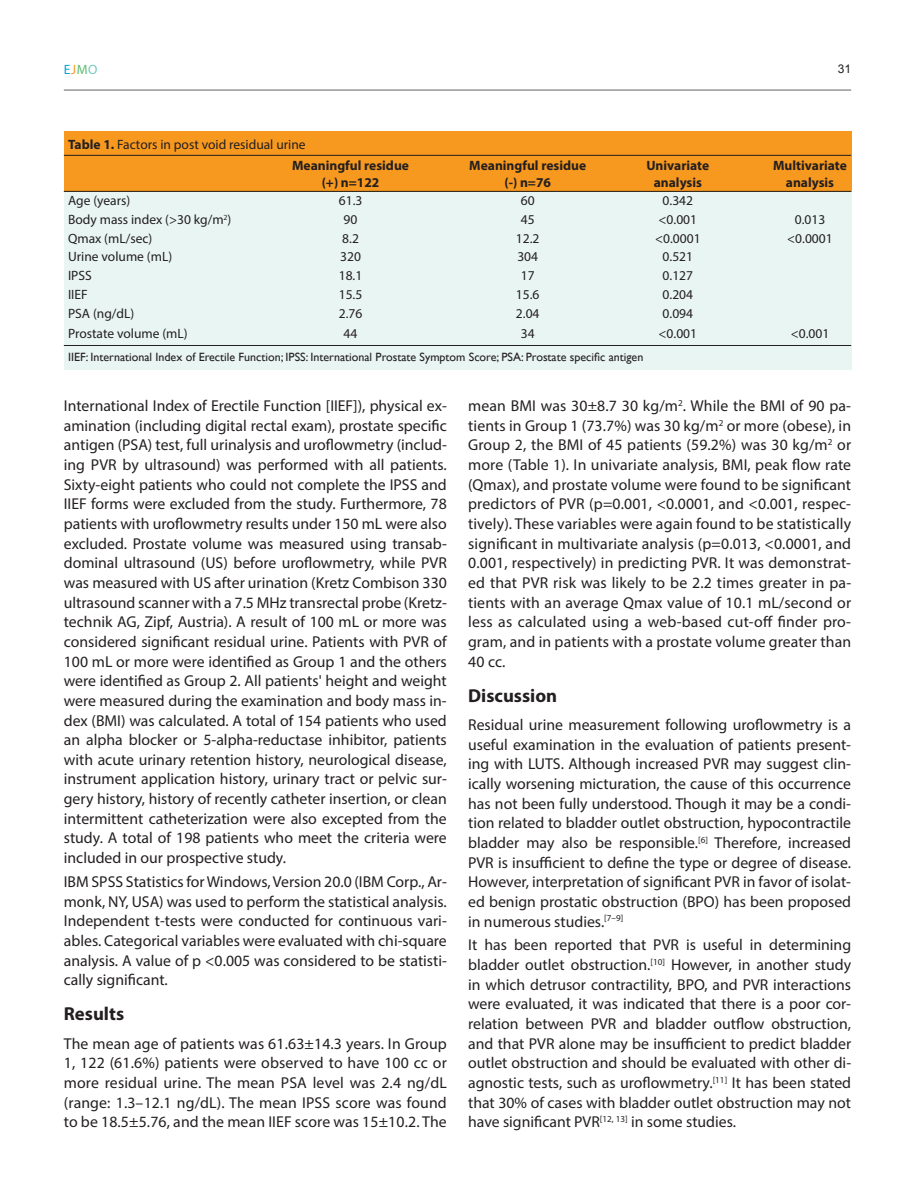
<style>
.page{position:relative;width:915px;height:1191px;background:#fff}
.page>*{position:absolute;margin:0;border:0;box-sizing:border-box;transform-origin:0 0}
.t1{font:700 18.75px "Myriad Pro";color:#231f20}
.t2{font:15.75px/19.6px "Myriad Pro";color:#231f20;text-align:justify}
.t3{font:13.5px/20.7px "Myriad Pro";color:#231f20}
.t4{font:700 13.5px "Myriad Pro";color:#231f20}
.t5{font:13.5px "Myriad Pro";color:#0aa3d4}
.t6{font:12px "Gill Sans";color:#231f20}
.t7{font:12px "Arial";color:#231f20}
.s1{color:#f7981f}
.s2{color:#5cbd71}
.s3{color:#72c9bd}
.s4{font-weight:700}
</style>
<div class="page">
<hr style="left:64px;top:89px;width:786px;height:2px;background:#939598">
<div style="left:64px;top:191px;width:786px;height:178px;background:#e9f5f3"></div>
<div style="left:64px;top:131px;width:786px;height:60px;background:#f7981f"></div>
<hr style="left:64px;top:155px;width:786px;height:1px;background:#231f20">
<hr style="left:64px;top:191px;width:786px;height:1px;background:#231f20">
<hr style="left:64px;top:345px;width:786px;height:1px;background:#231f20">
<p class="t5" style="left:64px;top:61px;width:35px">E<span class="s1">J</span><span class="s2">M</span><span class="s3">O</span></p>
<p class="t7" style="left:837px;top:60px;width:15px">31</p>
<p class="t3" style="left:292px;top:134px;width:118px;text-indent:-224px"><span class="s4">Table 1.</span> Factors in post void residual urine<br><span class="s4">Meaningful residue</span></p>
<p class="t4" style="left:469px;top:157px;width:118px">Meaningful residue</p>
<p class="t4" style="left:646px;top:157px;width:64px">Univariate</p>
<p class="t4" style="left:772px;top:157px;width:75px">Multivariate</p>
<p class="t4" style="left:321px;top:173px;width:59px">(+) n=122</p>
<p class="t4" style="left:504px;top:173px;width:48px">(-) n=76</p>
<p class="t4" style="left:653px;top:173px;width:50px">analysis</p>
<p class="t4" style="left:785px;top:173px;width:50px">analysis</p>
<p class="t3" style="left:68px;top:190px;width:64px">Age (years)</p>
<p class="t3" style="left:339px;top:190px;width:25px">61.3</p>
<p class="t3" style="left:520px;top:190px;width:15px">60</p>
<p class="t3" style="left:662px;top:190px;width:32px">0.342</p>
<p class="t3" style="left:68px;top:209px;width:165px">Body mass index (&gt;30 kg/m<sup>2</sup>)</p>
<p class="t3" style="left:343px;top:209px;width:15px">90</p>
<p class="t3" style="left:520px;top:209px;width:15px">45</p>
<p class="t3" style="left:658px;top:209px;width:40px">&lt;0.001</p>
<p class="t3" style="left:794px;top:209px;width:32px">0.013</p>
<p class="t3" style="left:68px;top:228px;width:86px">Qmax (mL/sec)</p>
<p class="t3" style="left:342px;top:228px;width:18px">8.2</p>
<p class="t3" style="left:516px;top:228px;width:25px">12.2</p>
<p class="t3" style="left:655px;top:228px;width:47px">&lt;0.0001</p>
<p class="t3" style="left:787px;top:228px;width:47px">&lt;0.0001</p>
<p class="t3" style="left:68px;top:246px;width:106px">Urine volume (mL)</p>
<p class="t3" style="left:340px;top:246px;width:22px">320</p>
<p class="t3" style="left:517px;top:246px;width:22px">304</p>
<p class="t3" style="left:662px;top:246px;width:32px">0.521</p>
<p class="t3" style="left:68px;top:265px;width:25px">IPSS</p>
<p class="t3" style="left:338px;top:265px;width:25px">18.1</p>
<p class="t3" style="left:520px;top:265px;width:15px">17</p>
<p class="t3" style="left:662px;top:265px;width:32px">0.127</p>
<p class="t3" style="left:68px;top:284px;width:21px">IIEF</p>
<p class="t3" style="left:338px;top:284px;width:25px">15.5</p>
<p class="t3" style="left:515px;top:284px;width:25px">15.6</p>
<p class="t3" style="left:662px;top:284px;width:32px">0.204</p>
<p class="t3" style="left:68px;top:302px;width:68px">PSA (ng/dL)</p>
<p class="t3" style="left:338px;top:302px;width:25px">2.76</p>
<p class="t3" style="left:515px;top:302px;width:25px">2.04</p>
<p class="t3" style="left:662px;top:302px;width:32px">0.094</p>
<p class="t3" style="left:68px;top:323px;width:121px">Prostate volume (mL)</p>
<p class="t3" style="left:343px;top:323px;width:15px">44</p>
<p class="t3" style="left:520px;top:323px;width:15px">34</p>
<p class="t3" style="left:658px;top:323px;width:40px">&lt;0.001</p>
<p class="t3" style="left:790px;top:323px;width:40px">&lt;0.001</p>
<p class="t6" style="left:68px;top:350px;width:576px">IIEF: International Index of Erectile Function; IPSS: International Prostate Symptom Score; PSA: Prostate specific antigen</p>
<p class="t2" style="left:64px;top:396px;width:384px">International Index of Erectile Function [IIEF]), physical ex&shy;amination (including digital rectal exam), prostate specific antigen (PSA) test, full urinalysis and uroflowmetry (includ&shy;ing PVR by ultrasound) was performed with all patients.<br>Sixty-eight patients who could not complete the IPSS and IIEF forms were excluded from the study. Furthermore, 78 patients with uroflowmetry results under 150 mL were also excluded. Prostate volume was measured using transab&shy;dominal ultrasound (US) before uroflowmetry, while PVR was measured with US after urination (Kretz Combison 330 ultrasound scanner with a 7.5 MHz transrectal probe (Kretz&shy;technik AG, Zipf, Austria). A result of 100 mL or more was considered significant residual urine. Patients with PVR of 100 mL or more were identified as Group 1 and the others were identified as Group 2. All patients' height and weight were measured during the examination and body mass in&shy;dex (BMI) was calculated. A total of 154 patients who used an alpha blocker or 5-alpha-reductase inhibitor, patients with acute urinary retention history, neurological disease, instrument application history, urinary tract or pelvic sur&shy;gery history, history of recently catheter insertion, or clean intermittent catheterization were also excepted from the study. A total of 198 patients who meet the criteria were included in our prospective study.</p>
<p class="t2" style="left:64px;top:871px;width:384px">IBM SPSS Statistics for Windows, Version 20.0 (IBM Corp., Ar&shy;monk, NY, USA) was used to perform the statistical analysis.<br>Independent t-tests were conducted for continuous vari&shy;ables. Categorical variables were evaluated with chi-square analysis. A value of p &lt;0.005 was considered to be statisti&shy;cally significant.</p>
<p class="t1" style="left:64px;top:1002px;width:62px">Results</p>
<p class="t2" style="left:64px;top:1033px;width:384px">The mean age of patients was 61.63±14.3 years. In Group 1, 122 (61.6%) patients were observed to have 100 cc or more residual urine. The mean PSA level was 2.4 ng/dL (range: 1.3–12.1 ng/dL). The mean IPSS score was found to be 18.5±5.76, and the mean IIEF score was 15±10.2. The</p>
<p class="t2" style="left:468px;top:396px;width:384px">mean BMI was 30±8.7 30 kg/m<sup>2</sup>. While the BMI of 90 pa&shy;tients in Group 1 (73.7%) was 30 kg/m<sup>2</sup> or more (obese), in Group 2, the BMI of 45 patients (59.2%) was 30 kg/m<sup>2</sup> or more (Table 1). In univariate analysis, BMI, peak flow rate (Qmax), and prostate volume were found to be significant predictors of PVR (p=0.001, &lt;0.0001, and &lt;0.001, respec&shy;tively). These variables were again found to be statistically significant in multivariate analysis (p=0.013, &lt;0.0001, and 0.001, respectively) in predicting PVR. It was demonstrat&shy;ed that PVR risk was likely to be 2.2 times greater in pa&shy;tients with an average Qmax value of 10.1 mL/second or less as calculated using a web-based cut-off finder pro&shy;gram, and in patients with a prostate volume greater than 40 cc.</p>
<p class="t1" style="left:468px;top:683px;width:91px">Discussion</p>
<p class="t2" style="left:468px;top:714px;width:384px">Residual urine measurement following uroflowmetry is a useful examination in the evaluation of patients present&shy;ing with LUTS. Although increased PVR may suggest clin&shy;ically worsening micturation, the cause of this occurrence has not been fully understood. Though it may be a condi&shy;tion related to bladder outlet obstruction, hypocontractile bladder may also be responsible.<sup>[6]</sup> Therefore, increased PVR is insufficient to define the type or degree of disease.<br>However, interpretation of significant PVR in favor of isolat&shy;ed benign prostatic obstruction (BPO) has been proposed in numerous studies.<sup>[7–9]</sup></p>
<p class="t2" style="left:468px;top:935px;width:384px">It has been reported that PVR is useful in determining bladder outlet obstruction.<sup>[10]</sup> However, in another study in which detrusor contractility, BPO, and PVR interactions were evaluated, it was indicated that there is a poor cor&shy;relation between PVR and bladder outflow obstruction, and that PVR alone may be insufficient to predict bladder outlet obstruction and should be evaluated with other di&shy;agnostic tests, such as uroflowmetry.<sup>[11]</sup> It has been stated that 30% of cases with bladder outlet obstruction may not have significant PVR<sup>[12,</sup> <sup>13]</sup> in some studies.</p>
</div>
